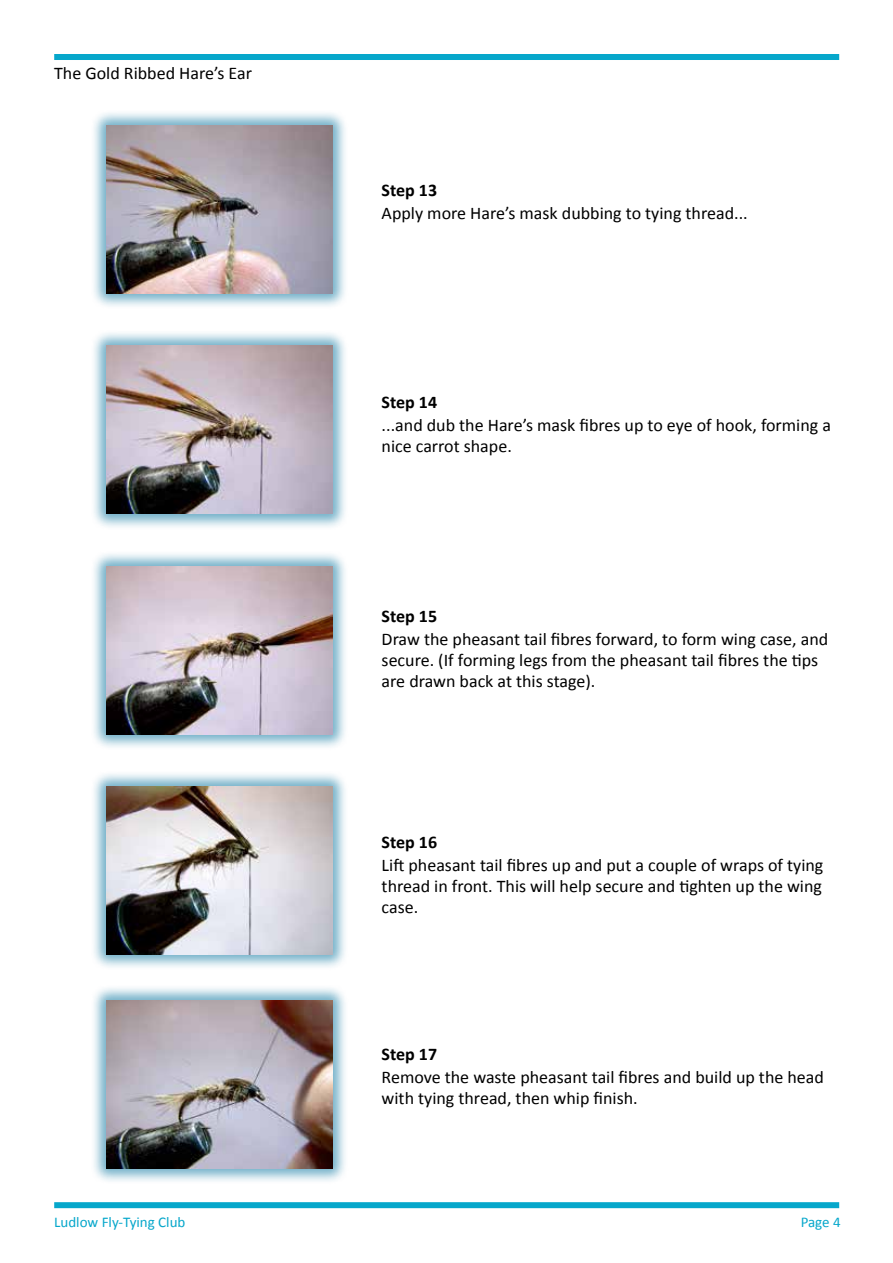
<style>
.page{position:relative;width:893px;height:1263px;background:#fff}
.page>*{position:absolute;margin:0;border:0;box-sizing:border-box;transform-origin:0 0}
.t1{font:17.85px/21px "Calibri";color:#000}
.t2{font:700 17.85px "Calibri";color:#000}
.t3{font:14.85px "Calibri";color:#06a7cb}
</style>
<div class="page">
<div style="left:54px;top:54px;width:785px;height:6px;background:#06a7cb"></div>
<div style="left:54px;top:1202px;width:785px;height:6px;background:#06a7cb"></div>
<div style="left:90px;top:109px;width:258px;height:201px;background:#00719d;opacity:.55"></div>
<img style="left:106px;top:125px;width:226px;height:168px">
<div style="left:90px;top:550px;width:258px;height:201px;background:#00719d;opacity:.55"></div>
<img style="left:106px;top:566px;width:226px;height:168px">
<div style="left:90px;top:330px;width:258px;height:200px;background:#00719d;opacity:.55"></div>
<img style="left:106px;top:346px;width:226px;height:168px">
<div style="left:90px;top:771px;width:258px;height:200px;background:#00719d;opacity:.55"></div>
<img style="left:106px;top:787px;width:226px;height:168px">
<div style="left:90px;top:984px;width:258px;height:200px;background:#00719d;opacity:.55"></div>
<img style="left:106px;top:1000px;width:226px;height:168px">
<p class="t1" style="left:54px;top:63px;width:199px">The Gold Ribbed Hare’s Ear</p>
<p class="t2" style="left:382px;top:179px;width:57px">Step 13</p>
<p class="t1" style="left:382px;top:203px;width:368px">Apply more Hare’s mask dubbing to tying thread...</p>
<p class="t2" style="left:382px;top:390px;width:57px">Step 14</p>
<p class="t1" style="left:382px;top:415px;width:451px">...and dub the Hare’s mask fibres up to eye of hook, forming a nice carrot shape.</p>
<p class="t2" style="left:382px;top:604px;width:57px">Step 15</p>
<p class="t1" style="left:382px;top:628px;width:448px">Draw the pheasant tail fibres forward, to form wing case, and secure. (If forming legs from the pheasant tail fibres the tips are drawn back at this stage).</p>
<p class="t2" style="left:382px;top:831px;width:57px">Step 16</p>
<p class="t1" style="left:382px;top:855px;width:443px;text-align:justify">Lift pheasant tail fibres up and put a couple of wraps of tying thread in front. This will help secure and tighten up the wing case.</p>
<p class="t2" style="left:382px;top:1043px;width:57px">Step 17</p>
<p class="t1" style="left:382px;top:1067px;width:444px">Remove the waste pheasant tail fibres and build up the head with tying thread, then whip finish.</p>
<p class="t3" style="left:54px;top:1212px;width:133px">Ludlow Fly-Tying Club</p>
<p class="t3" style="left:801px;top:1212px;width:42px">Page 4</p>
</div>
